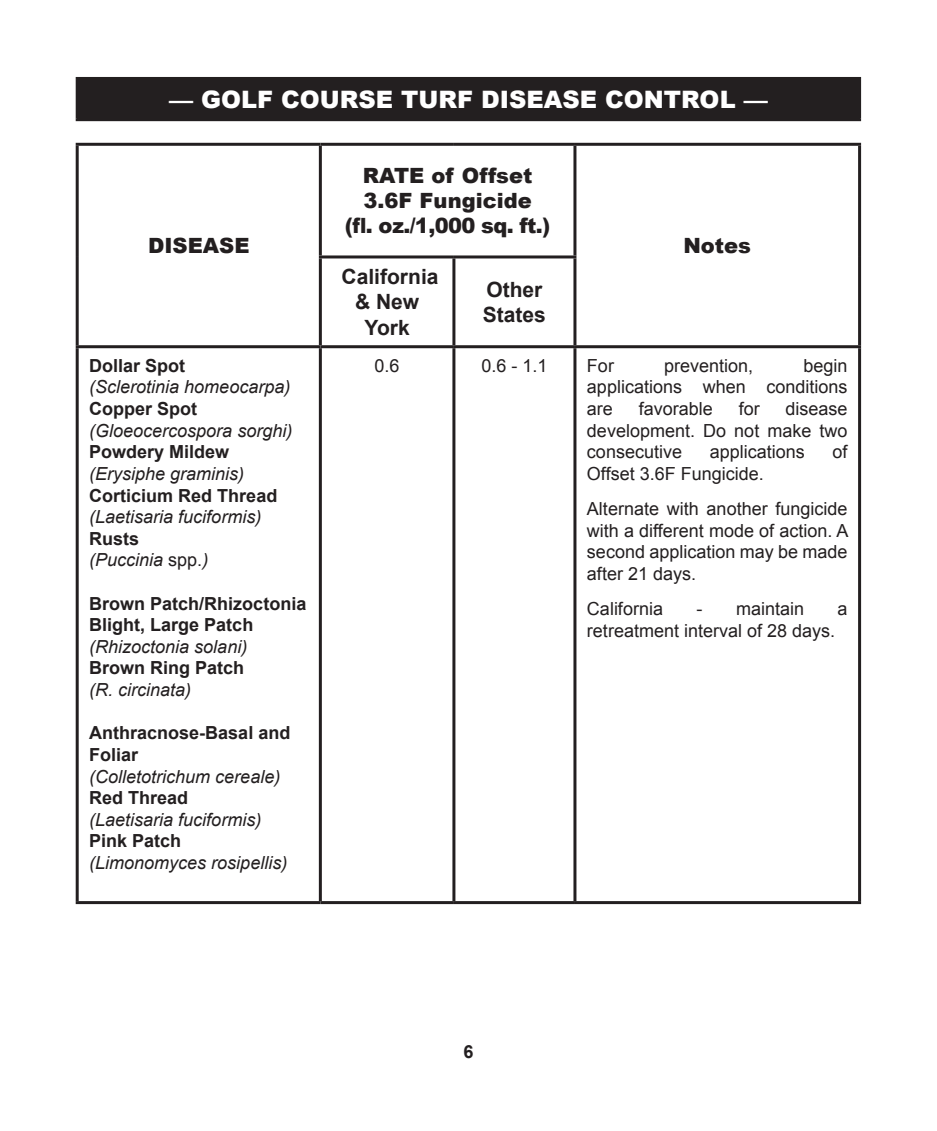
<style>
.page{position:relative;width:937px;height:1131px;background:#fff}
.page>*{position:absolute;margin:0;border:0;box-sizing:border-box;transform-origin:0 0}
.t1{font:900 24px "Arial";color:#fff}
.t2{font:900 21px/25.2px "Arial";color:#231f20;text-align:center}
.t3{font:700 21px/25.2px "Arial";color:#231f20;text-align:center}
.t4{font:18px/21.6px "Arial";color:#231f20;text-align:justify}
.t5{font:italic 18px/21.6px "Arial";color:#231f20}
.t6{font:700 18px/21.6px "Arial";color:#231f20}
.s1{font-weight:700;font-style:normal}
.s2{font-style:normal}
</style>
<div class="page">
<div style="left:77px;top:78px;width:782px;height:42px;background:#231f20"></div>
<hr style="left:76px;top:77px;width:785px;height:3px;background:#231f20">
<hr style="left:76px;top:80px;width:3px;height:38px;background:#231f20">
<hr style="left:858px;top:80px;width:3px;height:38px;background:#231f20">
<hr style="left:76px;top:118px;width:785px;height:3px;background:#231f20">
<hr style="left:76px;top:143px;width:244px;height:3px;background:#231f20">
<hr style="left:76px;top:146px;width:3px;height:111px;background:#231f20">
<hr style="left:320px;top:143px;width:134px;height:3px;background:#231f20">
<hr style="left:319px;top:146px;width:3px;height:109px;background:#231f20">
<hr style="left:454px;top:143px;width:121px;height:3px;background:#231f20">
<hr style="left:575px;top:143px;width:286px;height:3px;background:#231f20">
<hr style="left:573px;top:146px;width:3px;height:109px;background:#231f20">
<hr style="left:858px;top:146px;width:3px;height:111px;background:#231f20">
<hr style="left:76px;top:257px;width:3px;height:88px;background:#231f20">
<hr style="left:319px;top:255px;width:135px;height:3px;background:#231f20">
<hr style="left:319px;top:258px;width:3px;height:87px;background:#231f20">
<hr style="left:454px;top:255px;width:122px;height:3px;background:#231f20">
<hr style="left:452px;top:258px;width:3px;height:87px;background:#231f20">
<hr style="left:573px;top:258px;width:3px;height:87px;background:#231f20">
<hr style="left:858px;top:257px;width:3px;height:88px;background:#231f20">
<hr style="left:76px;top:345px;width:244px;height:3px;background:#231f20">
<hr style="left:76px;top:348px;width:3px;height:553px;background:#231f20">
<hr style="left:320px;top:345px;width:134px;height:3px;background:#231f20">
<hr style="left:319px;top:348px;width:3px;height:553px;background:#231f20">
<hr style="left:454px;top:345px;width:121px;height:3px;background:#231f20">
<hr style="left:452px;top:348px;width:3px;height:553px;background:#231f20">
<hr style="left:575px;top:345px;width:286px;height:3px;background:#231f20">
<hr style="left:573px;top:348px;width:3px;height:553px;background:#231f20">
<hr style="left:858px;top:348px;width:3px;height:553px;background:#231f20">
<hr style="left:76px;top:901px;width:244px;height:3px;background:#231f20">
<hr style="left:320px;top:901px;width:134px;height:3px;background:#231f20">
<hr style="left:454px;top:901px;width:121px;height:3px;background:#231f20">
<hr style="left:575px;top:901px;width:286px;height:3px;background:#231f20">
<h1 class="t1" style="left:169px;top:82px;width:600px">— GOLF COURSE TURF DISEASE CONTROL —</h1>
<p class="t2" style="left:148px;top:232px;width:103px">DISEASE</p>
<p class="t6" style="left:89px;top:355px;width:98px">Dollar Spot</p>
<p class="t5" style="left:89px;top:376px;width:203px">(Sclerotinia homeocarpa)</p>
<p class="t6" style="left:89px;top:398px;width:109px">Copper Spot</p>
<p class="t5" style="left:89px;top:420px;width:205px">(Gloeocercospora sorghi)</p>
<p class="t6" style="left:89px;top:441px;width:142px">Powdery Mildew</p>
<p class="t5" style="left:89px;top:463px;width:157px">(Erysiphe graminis)</p>
<p class="t6" style="left:89px;top:485px;width:190px">Corticium Red Thread</p>
<p class="t5" style="left:89px;top:506px;width:174px">(Laetisaria fuciformis)</p>
<p class="t5" style="left:89px;top:528px;width:121px"><span class="s1">Rusts </span>(Puccinia <span class="s2">spp.</span>)</p>
<p class="t6" style="left:89px;top:593px;width:219px">Brown Patch/Rhizoctonia<br>Blight, Large Patch</p>
<p class="t5" style="left:89px;top:636px;width:160px">(Rhizoctonia solani)</p>
<p class="t6" style="left:89px;top:657px;width:157px">Brown Ring Patch</p>
<p class="t5" style="left:89px;top:679px;width:104px">(R. circinata)</p>
<p class="t6" style="left:89px;top:722px;width:203px">Anthracnose-Basal and<br>Foliar</p>
<p class="t5" style="left:89px;top:765px;width:193px">(Colletotrichum cereale)</p>
<p class="t6" style="left:89px;top:787px;width:101px">Red Thread</p>
<p class="t5" style="left:89px;top:808px;width:174px">(Laetisaria fuciformis)</p>
<p class="t6" style="left:89px;top:830px;width:94px">Pink Patch</p>
<p class="t5" style="left:89px;top:852px;width:200px">(Limonomyces rosipellis)</p>
<p class="t2" style="left:345px;top:162px;width:207px">RATE of Offset<br>3.6F Fungicide<br>(fl. oz./1,000 sq. ft.)</p>
<p class="t3" style="left:341px;top:265px;width:98px">California &amp; New<br>York</p>
<p class="t3" style="left:483px;top:277px;width:65px;text-align:left">Other<br>States</p>
<p class="t2" style="left:683px;top:232px;width:69px">Notes</p>
<p class="t4" style="left:374px;top:355px;width:27px">0.6</p>
<p class="t4" style="left:481px;top:355px;width:68px">0.6 - 1.1</p>
<p class="t4" style="left:587px;top:355px;width:28px">For</p>
<p class="t4" style="left:664px;top:355px;width:91px">prevention,</p>
<p class="t4" style="left:587px;top:355px;width:262px;text-indent:216px">begin applications when conditions are</p>
<p class="t4" style="left:638px;top:398px;width:76px">favorable</p>
<p class="t4" style="left:738px;top:398px;width:23px">for</p>
<p class="t4" style="left:587px;top:398px;width:262px;text-indent:198px">disease development. Do not make two consecutive</p>
<p class="t4" style="left:709px;top:441px;width:97px">applications</p>
<p class="t4" style="left:832px;top:441px;width:17px">of</p>
<p class="t4" style="left:587px;top:456px;width:262px;line-height:35.1px">Offset 3.6F Fungicide.<br>Alternate with another fungicide</p>
<p class="t4" style="left:587px;top:519px;width:263px">with a different mode of action. A second application may be made after 21 days.</p>
<p class="t4" style="left:587px;top:598px;width:78px">California</p>
<p class="t4" style="left:696px;top:598px;width:109px">- maintain</p>
<p class="t4" style="left:837px;top:598px;width:12px">a</p>
<p class="t4" style="left:587px;top:619px;width:250px">retreatment interval of 28 days.</p>
<p class="t6" style="left:463px;top:1041px;width:12px">6</p>
</div>
